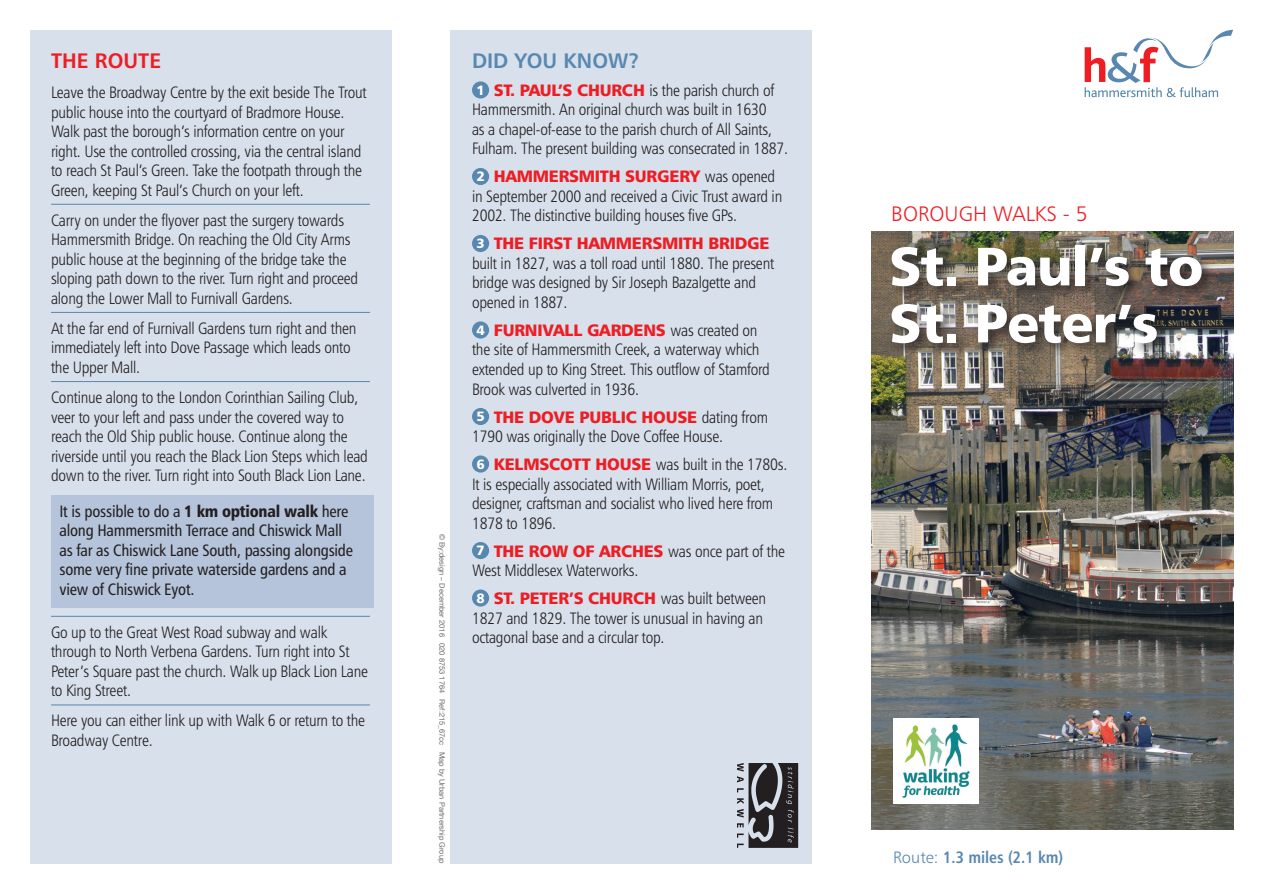
<style>
.page{position:relative;width:1263px;height:893px;background:#fff}
.page>*{position:absolute;margin:0;border:0;box-sizing:border-box;transform-origin:0 0}
.t1{font:54px/57px "Humanist 777 BT Black B";letter-spacing:-.02em;color:#fff}
.t2{font:21px "Humanist 777 BT Light B";color:#ee1d23}
.t3{font:21px "Humanist 777 BT Bold B";color:#5888b0}
.t4{font:21px "Humanist 777 BT Bold B";color:#ee1d23}
.t5{font:16.5px/19.5px "Humanist 777 BT Light Condensed B";letter-spacing:-.015em;color:#231f20}
.t6{font:16.5px/19.5px "Humanist 777 BT Roman Condensed B";letter-spacing:-.015em;color:#231f20}
.t7{font:16.5px "Humanist 777 BT Bold Condensed B";color:#5888b0}
.t8{font:13.5px "Humanist 777 BT Black B";color:#fff}
.t9{font:7.5px "Helvetica Neue";color:#6c6d70}
.s1{font-family:"Humanist 777 BT Black Condensed B"}
.s2{font-family:"Humanist 777 BT Black B";color:#ee1d23}
.s3{font-family:"Humanist 777 BT Light B"}
</style>
<div class="page">
<img style="left:872px;top:232px;width:361px;height:597px">
<div style="left:30px;top:30px;width:361px;height:833px;background:#d7e0eb"></div>
<hr style="left:51px;top:204px;width:319px;height:1px;background:#5888b0">
<hr style="left:51px;top:312px;width:319px;height:1px;background:#5888b0">
<hr style="left:51px;top:381px;width:319px;height:1px;background:#5888b0">
<hr style="left:51px;top:616px;width:319px;height:1px;background:#5888b0">
<hr style="left:51px;top:705px;width:319px;height:1px;background:#5888b0">
<div style="left:51px;top:495px;width:322px;height:113px;background:#b5c4da"></div>
<div style="left:451px;top:30px;width:361px;height:833px;background:#d7e0eb"></div>
<div style="left:472px;top:81px;width:17px;height:18px;background:#5888b0;border-radius:50%"></div>
<div style="left:472px;top:168px;width:17px;height:17px;background:#5888b0;border-radius:50%"></div>
<div style="left:472px;top:235px;width:17px;height:17px;background:#5888b0;border-radius:50%"></div>
<div style="left:472px;top:321px;width:17px;height:18px;background:#5888b0;border-radius:50%"></div>
<div style="left:472px;top:408px;width:17px;height:17px;background:#5888b0;border-radius:50%"></div>
<div style="left:472px;top:455px;width:17px;height:18px;background:#5888b0;border-radius:50%"></div>
<div style="left:472px;top:542px;width:17px;height:17px;background:#5888b0;border-radius:50%"></div>
<div style="left:472px;top:589px;width:17px;height:18px;background:#5888b0;border-radius:50%"></div>
<svg style="left:1084px;top:30px;width:149px;height:67px"></svg>
<div style="left:889px;top:242px;width:327px;height:116px;background:#231f20;opacity:.75"></div>
<img style="left:893px;top:719px;width:85px;height:85px">
<img style="left:737px;top:763px;width:62px;height:85px">
<p class="t4" style="left:51px;top:47px;width:112px">THE ROUTE</p>
<p class="t5" style="left:51px;top:82px;width:317px">Leave the Broadway Centre by the exit beside The Trout public house into the courtyard of Bradmore House.<br>Walk past the borough’s information centre on your right. Use the controlled crossing, via the central island to reach St Paul’s Green. Take the footpath through the Green, keeping St Paul’s Church on your left.</p>
<p class="t5" style="left:51px;top:210px;width:309px">Carry on under the flyover past the surgery towards Hammersmith Bridge. On reaching the Old City Arms public house at the beginning of the bridge take the sloping path down to the river. Turn right and proceed along the Lower Mall to Furnivall Gardens.</p>
<p class="t5" style="left:51px;top:318px;width:307px">At the far end of Furnivall Gardens turn right and then immediately left into Dove Passage which leads onto the Upper Mall.</p>
<p class="t5" style="left:51px;top:387px;width:318px">Continue along to the London Corinthian Sailing Club, veer to your left and pass under the covered way to reach the Old Ship public house. Continue along the riverside until you reach the Black Lion Steps which lead down to the river. Turn right into South Black Lion Lane.</p>
<p class="t6" style="left:60px;top:501px;width:295px">It is possible to do a <span class="s1">1 km optional walk</span> here along Hammersmith Terrace and Chiswick Mall as far as Chiswick Lane South, passing alongside some very fine private waterside gardens and a view of Chiswick Eyot.</p>
<p class="t5" style="left:51px;top:622px;width:318px">Go up to the Great West Road subway and walk through to North Verbena Gardens. Turn right into St Peter’s Square past the church. Walk up Black Lion Lane to King Street.</p>
<p class="t5" style="left:51px;top:711px;width:316px">Here you can either link up with Walk 6 or return to the<br>Broadway Centre.</p>
<p class="t9" style="left:447px;top:534px;width:331px;rotate:90deg">© By:design – December 2016 020 8753 1764 Ref:215_67cc Map by Urban Partnership Group</p>
<p class="t3" style="left:472px;top:47px;width:169px">DID YOU KNOW?</p>
<p class="t8" style="left:476px;top:81px;width:10px">1</p>
<p class="t5" style="left:472px;top:80px;width:317px;text-indent:22px"><span class="s2">ST. PAUL’S CHURCH</span> is the parish church of Hammersmith. An original church was built in 1630<br>as a chapel-of-ease to the parish church of All Saints, Fulham. The present building was consecrated in 1887.</p>
<p class="t8" style="left:476px;top:168px;width:10px">2</p>
<p class="t5" style="left:472px;top:167px;width:312px;text-indent:22px"><span class="s2">HAMMERSMITH SURGERY</span> was opened in September 2000 and received a Civic Trust award in<br>2002. The distinctive building houses five GPs.</p>
<p class="t8" style="left:476px;top:235px;width:10px">3</p>
<p class="t5" style="left:472px;top:234px;width:304px;text-indent:22px"><span class="s2">THE FIRST HAMMERSMITH BRIDGE </span>built in 1827, was a toll road until 1880. The present bridge was designed by Sir Joseph Bazalgette and opened in 1887.</p>
<p class="t8" style="left:476px;top:321px;width:10px">4</p>
<p class="t5" style="left:472px;top:320px;width:299px;text-indent:22px"><span class="s2">FURNIVALL GARDENS</span> was created on the site of Hammersmith Creek, a waterway which extended up to King Street. This outflow of Stamford Brook was culverted in 1936.</p>
<p class="t8" style="left:476px;top:408px;width:10px">5</p>
<p class="t5" style="left:472px;top:407px;width:298px;text-indent:22px"><span class="s2">THE DOVE PUBLIC HOUSE</span> dating from<br>1790 was originally the Dove Coffee House.</p>
<p class="t8" style="left:476px;top:455px;width:10px">6</p>
<p class="t5" style="left:472px;top:454px;width:317px;text-indent:22px"><span class="s2">KELMSCOTT HOUSE</span> was built in the 1780s.<br>It is especially associated with William Morris, poet, designer, craftsman and socialist who lived here from 1878 to 1896.</p>
<p class="t8" style="left:476px;top:542px;width:10px">7</p>
<p class="t5" style="left:472px;top:541px;width:315px;text-indent:22px"><span class="s2">THE ROW OF ARCHES</span> was once part of the<br>West Middlesex Waterworks.</p>
<p class="t8" style="left:476px;top:589px;width:10px">8</p>
<p class="t5" style="left:472px;top:588px;width:296px;text-indent:22px"><span class="s2">ST. PETER’S CHURCH</span> was built between<br>1827 and 1829. The tower is unusual in having an octagonal base and a circular top.</p>
<p class="t2" style="left:891px;top:201px;width:198px">BOROUGH WALKS - 5</p>
<p class="t1" style="left:889px;top:237px;width:316px">St. Paul’s to<br>St. Peter’s</p>
<p class="t7" style="left:893px;top:847px;width:172px"><span class="s3">Route:</span> 1.3 miles (2.1 km)</p>
</div>
